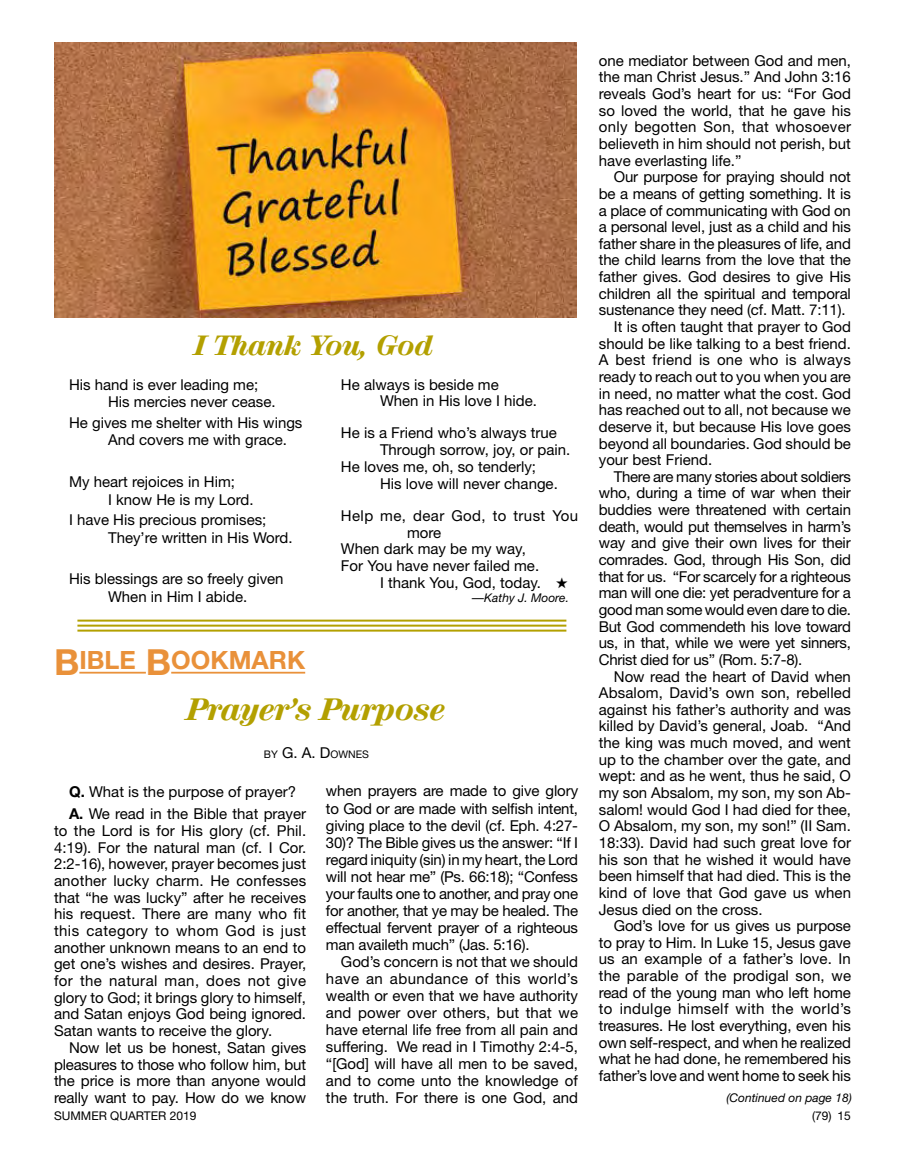
<style>
.page{position:relative;width:905px;height:1175px;background:#fff}
.page>*{position:absolute;margin:0;border:0;box-sizing:border-box;transform-origin:0 0}
.t1{font:30px "Mercy Ital";color:#b3a000}
.t2{font:27px "Mercy Ital";color:#b3a000}
.t3{font:700 25.2px "Helvetica Neue";color:#e9913a}
.t4{font:15px/16.6px "Helvetica Neue";color:#000}
.t5{font:15px "Helvetica Neue";letter-spacing:-.02em;color:#000}
.t6{font:15px "Helvetica Neue";letter-spacing:.03em;color:#000}
.t7{font:15px "Helvetica Neue";letter-spacing:.02em;color:#000}
.t8{font:15px "Helvetica Neue";letter-spacing:.025em;color:#000}
.t9{font:italic 12px "Helvetica Neue";color:#000}
.t10{font:12px "Helvetica Neue";color:#000}
.t11{font:10.5px "Helvetica Neue";color:#000}
.s1{font-size:36px}
.s2{font-size:15px}
.s3{font-weight:700}
</style>
<div class="page">
<hr style="left:79px;top:672px;width:67px;height:1px;background:#e9913a">
<hr style="left:171px;top:672px;width:134px;height:1px;background:#e9913a">
<hr style="left:77px;top:619px;width:489px;height:2px;background:#b3a000">
<hr style="left:77px;top:624px;width:489px;height:2px;background:#b3a000">
<hr style="left:77px;top:629px;width:489px;height:2px;background:#b3a000">
<img style="left:54px;top:43px;width:522px;height:274px">
<h2 class="t2" style="left:195px;top:332px;width:240px">I Thank You, God</h2>
<p class="t4" style="left:108px;top:375px;width:169px;line-height:17.5px;text-indent:-39px">His hand is ever leading me;<br>His mercies never cease.</p>
<p class="t4" style="left:108px;top:413px;width:196px;line-height:17.5px;text-indent:-39px">He gives me shelter with His wings<br>And covers me with grace.</p>
<p class="t4" style="left:108px;top:472px;width:147px;line-height:17.5px;text-indent:-39px">My heart rejoices in Him;<br>I know He is my Lord.</p>
<p class="t4" style="left:108px;top:511px;width:186px;line-height:17.5px;text-indent:-39px">I have His precious promises;<br>They’re written in His Word.</p>
<p class="t4" style="left:69px;top:570px;width:216px;line-height:17.5px;text-align:center">His blessings are so freely given<br>When in Him I abide.</p>
<p class="t4" style="left:380px;top:375px;width:158px;text-indent:-39px">He always is beside me<br>When in His love I hide.</p>
<p class="t4" style="left:341px;top:424px;width:217px">He is a Friend who’s always true</p>
<p class="t4" style="left:380px;top:441px;width:192px">Through sorrow, joy, or pain.</p>
<p class="t4" style="left:341px;top:458px;width:197px">He loves me, oh, so tenderly;</p>
<p class="t4" style="left:380px;top:475px;width:179px">His love will never change.</p>
<p class="t8" style="left:341px;top:506px;width:239px">Help me, dear God, to trust You</p>
<p class="t4" style="left:407px;top:523px;width:36px">more</p>
<p class="t4" style="left:341px;top:540px;width:186px">When dark may be my way,</p>
<p class="t4" style="left:341px;top:557px;width:200px">For You have never failed me.</p>
<p class="t4" style="left:380px;top:574px;width:190px">I thank You, God, today. ★</p>
<p class="t9" style="left:472px;top:590px;width:98px">—Kathy J. Moore.</p>
<h3 class="t3" style="left:54px;top:644px;width:253px"><span class="s1">B</span>IBLE <span class="s1">B</span>OOKMARK</h3>
<h1 class="t1" style="left:187px;top:695px;width:260px">Prayer’s Purpose</h1>
<p class="t11" style="left:264px;top:747px;width:107px">BY <span class="s2">G. A. D</span>OWNES</p>
<p class="t4" style="left:69px;top:779px;width:239px;line-height:22.6px"><span class="s3">Q.</span> What is the purpose of prayer?<br><span class="s3">A.</span> We read in the Bible that prayer</p>
<p class="t4" style="left:54px;top:822px;width:254px;text-align:justify">to the Lord is for His glory (cf. Phil.<br>4:19). For the natural man (cf. I Cor.<br>2:2-16), however, prayer becomes just another lucky charm. He confesses that “he was lucky” after he receives his request. There are many who fit this category to whom God is just another unknown means to an end to get one’s wishes and desires. Prayer, for the natural man, does not give glory to God; it brings glory to himself, and Satan enjoys God being ignored.<br>Satan wants to receive the glory.</p>
<p class="t4" style="left:54px;top:1039px;width:254px;text-align:justify;text-indent:15px">Now let us be honest, Satan gives pleasures to those who follow him, but the price is more than anyone would really want to pay. How do we know</p>
<p class="t4" style="left:326px;top:782px;width:254px;line-height:17.1px;text-align:justify">when prayers are made to give glory to God or are made with selfish intent, giving place to the devil (cf. Eph. 4:27- 30)? The Bible gives us the answer: “If I regard iniquity (sin) in my heart, the Lord will not hear me” (Ps. 66:18); “Confess your faults one to another, and pray one for another, that ye may be healed. The effectual fervent prayer of a righteous man availeth much” (Jas. 5:16).</p>
<p class="t4" style="left:326px;top:952px;width:254px;line-height:17.1px;text-align:justify;text-indent:15px">God’s concern is not that we should have an abundance of this world’s wealth or even that we have authority and power over others, but that we have eternal life free from all pain and suffering. We read in I Timothy 2:4-5, “[God] will have all men to be saved, and to come unto the knowledge of the truth. For there is one God, and</p>
<p class="t4" style="left:598px;top:52px;width:254px;text-align:justify">one mediator between God and men, the man Christ Jesus.” And John 3:16 reveals God’s heart for us: “For God so loved the world, that he gave his only begotten Son, that whosoever believeth in him should not perish, but have everlasting life.”</p>
<p class="t4" style="left:614px;top:168px;width:238px">Our purpose for praying should not</p>
<p class="t4" style="left:598px;top:185px;width:253px">be a means of getting something. It is</p>
<p class="t4" style="left:598px;top:202px;width:253px">a place of communicating with God on</p>
<p class="t4" style="left:598px;top:218px;width:254px">a personal level, just as a child and his</p>
<p class="t4" style="left:598px;top:235px;width:253px">father share in the pleasures of life, and</p>
<p class="t4" style="left:598px;top:251px;width:253px">the child learns from the love that the</p>
<p class="t4" style="left:598px;top:268px;width:254px">father gives. God desires to give His</p>
<p class="t4" style="left:598px;top:285px;width:254px">children all the spiritual and temporal</p>
<p class="t4" style="left:598px;top:301px;width:248px">sustenance they need (cf. Matt. 7:11).</p>
<p class="t4" style="left:614px;top:318px;width:238px">It is often taught that prayer to God</p>
<p class="t4" style="left:598px;top:335px;width:253px">should be like talking to a best friend.</p>
<p class="t7" style="left:598px;top:351px;width:253px">A best friend is one who is always</p>
<p class="t4" style="left:598px;top:368px;width:254px">ready to reach out to you when you are</p>
<p class="t4" style="left:598px;top:385px;width:254px">in need, no matter what the cost. God</p>
<p class="t4" style="left:598px;top:401px;width:253px">has reached out to all, not because we</p>
<p class="t4" style="left:598px;top:418px;width:254px">deserve it, but because His love goes</p>
<p class="t4" style="left:598px;top:434px;width:253px">beyond all boundaries. God should be</p>
<p class="t4" style="left:598px;top:451px;width:115px">your best Friend.</p>
<p class="t5" style="left:614px;top:467px;width:239px">There are many stories about soldiers</p>
<p class="t4" style="left:598px;top:484px;width:253px">who, during a time of war when their</p>
<p class="t4" style="left:598px;top:501px;width:254px">buddies were threatened with certain</p>
<p class="t5" style="left:598px;top:517px;width:254px">death, would put themselves in harm’s</p>
<p class="t4" style="left:598px;top:534px;width:253px">way and give their own lives for their</p>
<p class="t4" style="left:598px;top:551px;width:254px">comrades. God, through His Son, did</p>
<p class="t5" style="left:598px;top:567px;width:253px">that for us. “For scarcely for a righteous</p>
<p class="t5" style="left:598px;top:584px;width:253px">man will one die: yet peradventure for a</p>
<p class="t5" style="left:598px;top:600px;width:254px">good man some would even dare to die.</p>
<p class="t5" style="left:598px;top:617px;width:254px">But God commendeth his love toward</p>
<p class="t5" style="left:598px;top:634px;width:254px">us, in that, while we were yet sinners,</p>
<p class="t5" style="left:598px;top:650px;width:205px">Christ died for us” (Rom. 5:7-8).</p>
<p class="t4" style="left:614px;top:667px;width:238px">Now read the heart of David when</p>
<p class="t4" style="left:598px;top:684px;width:254px">Absalom, David’s own son, rebelled</p>
<p class="t4" style="left:598px;top:701px;width:254px">against his father’s authority and was</p>
<p class="t4" style="left:598px;top:717px;width:254px">killed by David’s general, Joab. “And</p>
<p class="t4" style="left:598px;top:734px;width:253px">the king was much moved, and went</p>
<p class="t4" style="left:598px;top:751px;width:253px">up to the chamber over the gate, and</p>
<p class="t4" style="left:598px;top:767px;width:254px">wept: and as he went, thus he said, O</p>
<p class="t4" style="left:598px;top:784px;width:253px">my son Absalom, my son, my son Ab-</p>
<p class="t4" style="left:598px;top:800px;width:254px">salom! would God I had died for thee,</p>
<p class="t4" style="left:598px;top:817px;width:253px">O Absalom, my son, my son!” (II Sam.</p>
<p class="t4" style="left:598px;top:834px;width:254px">18:33). David had such great love for</p>
<p class="t4" style="left:598px;top:850px;width:254px">his son that he wished it would have</p>
<p class="t4" style="left:598px;top:867px;width:254px">been himself that had died. This is the</p>
<p class="t4" style="left:598px;top:884px;width:254px">kind of love that God gave us when</p>
<p class="t4" style="left:598px;top:900px;width:165px">Jesus died on the cross.</p>
<p class="t4" style="left:614px;top:917px;width:239px">God’s love for us gives us purpose</p>
<p class="t4" style="left:598px;top:933px;width:254px">to pray to Him. In Luke 15, Jesus gave</p>
<p class="t4" style="left:598px;top:950px;width:253px">us an example of a father’s love. In</p>
<p class="t4" style="left:598px;top:967px;width:254px">the parable of the prodigal son, we</p>
<p class="t4" style="left:598px;top:983px;width:253px">read of the young man who left home</p>
<p class="t6" style="left:598px;top:1000px;width:254px">to indulge himself with the world’s</p>
<p class="t4" style="left:598px;top:1017px;width:254px">treasures. He lost everything, even his</p>
<p class="t4" style="left:598px;top:1033px;width:253px">own self-respect, and when he realized</p>
<p class="t4" style="left:598px;top:1050px;width:253px">what he had done, he remembered his</p>
<p class="t4" style="left:598px;top:1067px;width:253px">father’s love and went home to seek his</p>
<p class="t9" style="left:726px;top:1090px;width:127px">(Continued on page 18)</p>
<p class="t10" style="left:54px;top:1108px;width:144px">SUMMER QUARTER 2019</p>
<p class="t10" style="left:812px;top:1108px;width:40px">(79) 15</p>
</div>
